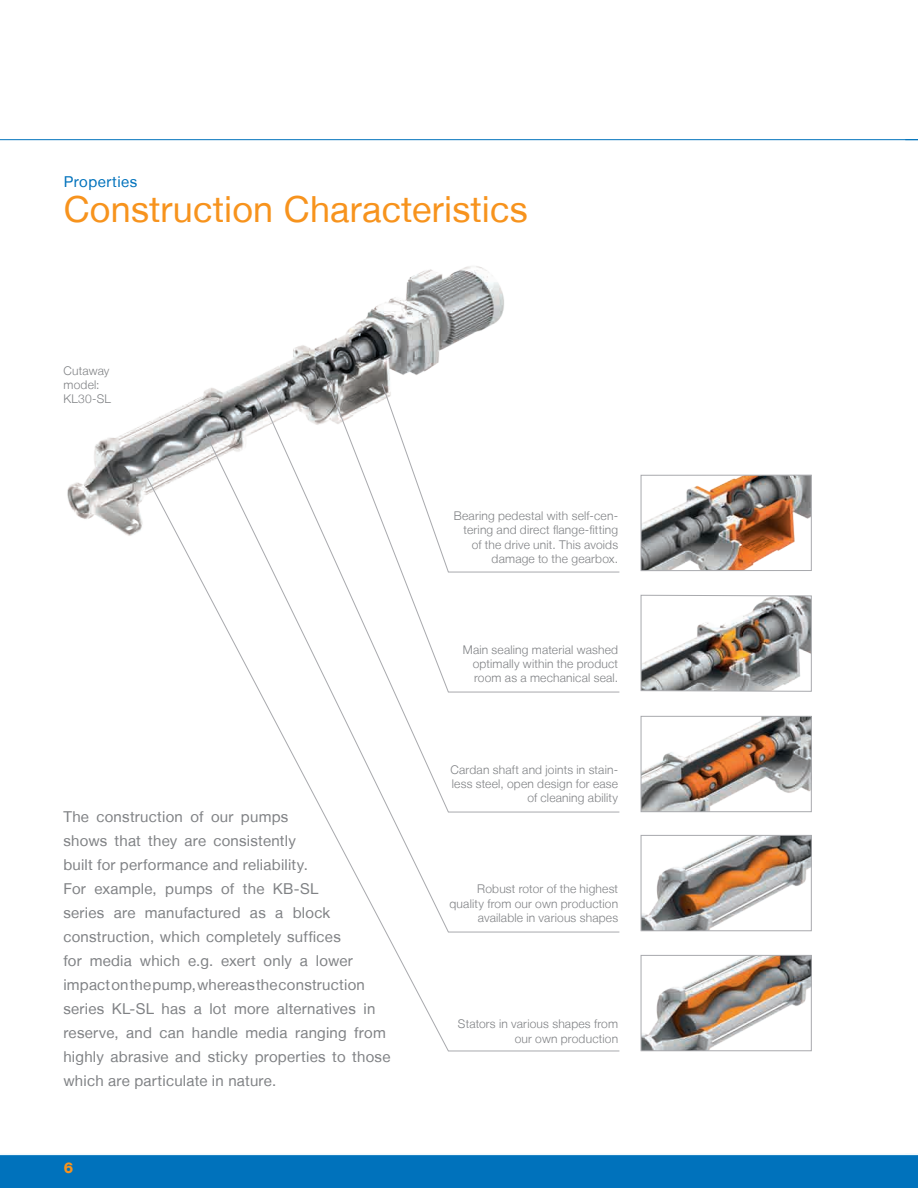
<style>
.page{position:relative;width:918px;height:1188px;background:#fff}
.page>*{position:absolute;margin:0;border:0;box-sizing:border-box;transform-origin:0 0}
.t1{font:36px "Helvetica Neue LT";letter-spacing:.005em;color:#f7931d}
.t2{font:15px/24px "Helvetica Neue LT";letter-spacing:.015em;color:#808285}
.t3{font:15px "Helvetica Neue LT";letter-spacing:.03em;color:#0072bc}
.t4{font:800 15px "Helvetica Neue LT";color:#f7931d}
.t5{font:300 12px/14.4px "Helvetica Neue LT";letter-spacing:.015em;color:#808285;text-align:right}
</style>
<div class="page">
<hr style="left:0;top:139px;width:918px;height:1px;background:#0072bc">
<div style="left:0;top:1155px;width:918px;height:33px;background:#0072bc"></div>
<hr style="left:0;top:1154px;width:918px;height:1px;background:#f0f9fd">
<img style="left:67px;top:266px;width:437px;height:270px">
<img style="left:640px;top:595px;width:172px;height:97px">
<img style="left:643px;top:718px;width:167px;height:92px">
<div style="left:641px;top:716px;width:171px;height:96px;border:1px solid #a8a9ad"></div>
<img style="left:643px;top:837px;width:167px;height:92px">
<div style="left:641px;top:835px;width:171px;height:96px;border:1px solid #a8a9ad"></div>
<img style="left:643px;top:957px;width:167px;height:92px">
<div style="left:641px;top:955px;width:171px;height:96px;border:1px solid #a8a9ad"></div>
<svg style="left:145px;top:475px;width:475px;height:577px"></svg>
<svg style="left:203px;top:429px;width:417px;height:504px"></svg>
<svg style="left:264px;top:404px;width:356px;height:409px"></svg>
<svg style="left:323px;top:372px;width:297px;height:321px"></svg>
<svg style="left:381px;top:383px;width:239px;height:190px"></svg>
<img style="left:643px;top:477px;width:167px;height:92px">
<div style="left:641px;top:475px;width:171px;height:96px;border:1px solid #a8a9ad"></div>
<p class="t3" style="left:64px;top:173px;width:75px">Properties</p>
<h1 class="t1" style="left:64px;top:188px;width:466px">Construction Characteristics</h1>
<p class="t5" style="left:64px;top:363px;width:49px;text-align:left">Cutaway model:<br>KL30-SL</p>
<p class="t2" style="left:63px;top:804px;width:329px">The construction of our pumps<br>shows that they are consistently<br>built for performance and reliability.<br>For example, pumps of the KB-SL<br>series are manufactured as a block construction, which completely suffices<br>for media which e.g. exert only a lower impact on the pump, whereas the construction series KL-SL has a lot more alternatives in reserve, and can handle media ranging from highly abrasive and sticky properties to those which are particulate in nature.</p>
<p class="t4" style="left:64px;top:1159px;width:11px">6</p>
<p class="t5" style="left:454px;top:508px;width:166px">Bearing pedestal with self-cen&shy;tering and direct flange-fitting of the drive unit. This avoids damage to the gearbox.</p>
<p class="t5" style="left:473px;top:642px;width:147px;text-align:justify;text-indent:-10px">Main sealing material washed optimally within the product room as a mechanical seal.</p>
<p class="t5" style="left:451px;top:762px;width:169px">Cardan shaft and joints in stain&shy;less steel, open design for ease of cleaning ability</p>
<p class="t5" style="left:450px;top:882px;width:170px">Robust rotor of the highest quality from our own production available in various shapes</p>
<p class="t5" style="left:458px;top:1017px;width:162px">Stators in various shapes from our own production</p>
</div>
